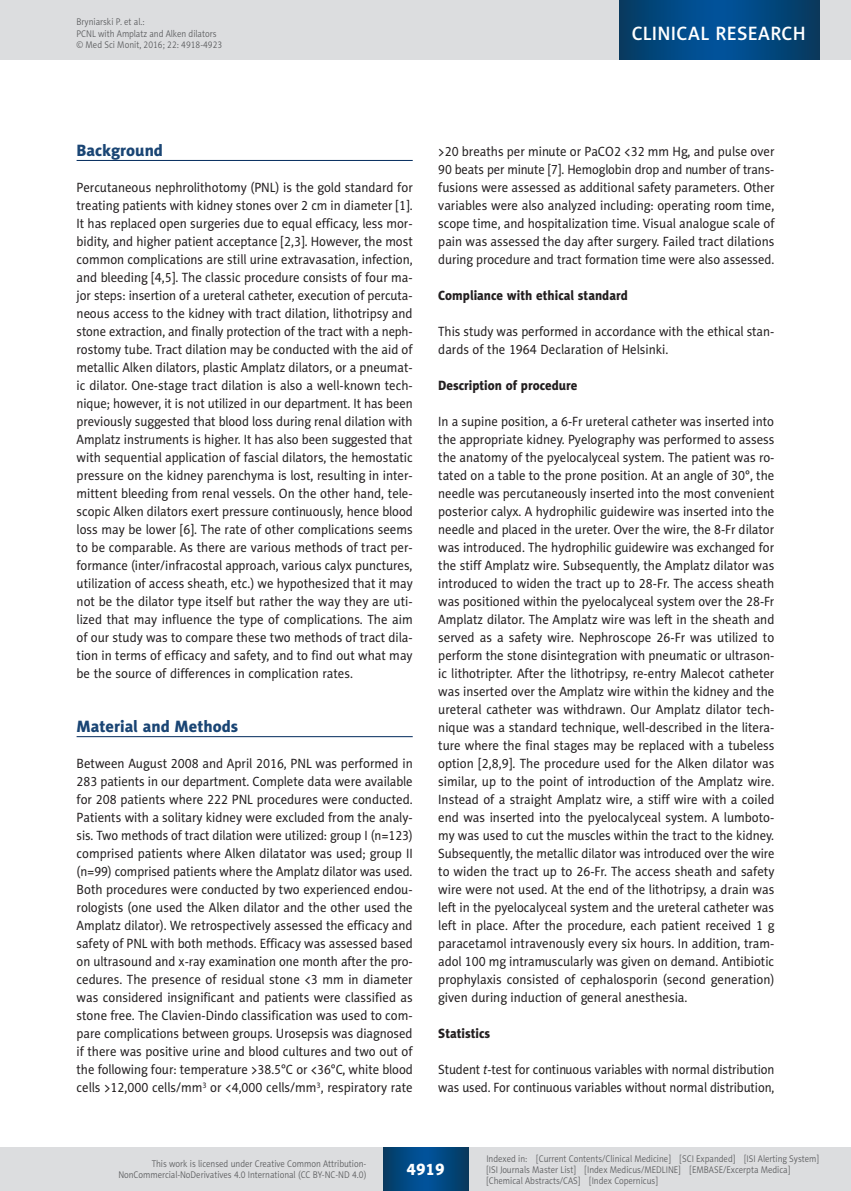
<style>
.page{position:relative;width:851px;height:1191px;background:#fff}
.page>*{position:absolute;margin:0;border:0;box-sizing:border-box;transform-origin:0 0}
.t1{font:19.5px "Naomi Sans EFN Medium";letter-spacing:.015em;color:#fff}
.MSM_Headline_1{font:16.5px "Naomi Sans EFN Heavy";color:#1a4574}
.t2{font:16.5px "Naomi Sans EFN Heavy";color:#fff}
.MSM_Body{font:13.5px/18px "Naomi Sans EFN";letter-spacing:-.005em;color:#231f20;text-align:justify;scale:.95 1}
.MSM_Body-2{font:13.5px/18px "Naomi Sans EFN";letter-spacing:-.005em;color:#231f20;scale:.93 1}
.MSM_Body-3{font:13.5px/18px "Naomi Sans EFN";letter-spacing:-.005em;color:#231f20;scale:.94 1}
.MSM_Headline_2{font:13.5px "Naomi Sans EFN Heavy";color:#231f20;scale:.95 1}
.MSM_pagina_zywa{font:9.75px/11.2px "Naomi Sans EFN Light";color:#57585a;scale:.9 1}
.MSM_pagina_sygnatura{font:9.75px "Naomi Sans EFN Light";color:#57585a;scale:.9 1}
.s1{font-style:italic}
</style>
<div class="page">
<hr style="left:77px;top:160px;width:335px;height:1px;background:#00295c">
<hr style="left:77px;top:736px;width:335px;height:1px;background:#00295c">
<div style="left:0;top:1148px;width:850px;height:43px;background:#dcdddf"></div>
<svg style="left:383px;top:1147px;width:85px;height:43px;background:#02477e"></svg>
<div style="left:0;top:0;width:850px;height:60px;background:#dcdddf"></div>
<svg style="left:619px;top:0;width:200px;height:60px;background:#02477e"></svg>
<p class="MSM_pagina_zywa" style="left:77px;top:16px;width:157px">Bryniarski P. et al.:<br>PCNL with Amplatz and Alken dilators</p>
<p class="MSM_pagina_sygnatura" style="left:77px;top:39px;width:163px">© Med Sci Monit, 2016; 22: 4918-4923</p>
<h1 class="t1" style="left:631px;top:22px;width:175px">CLINICAL RESEARCH</h1>
<p class="MSM_Headline_1" style="left:77px;top:140px;width:88px">Background</p>
<p class="MSM_Body" style="left:77px;top:178px;width:355px">Percutaneous nephrolithotomy (PNL) is the gold standard for treating patients with kidney stones over 2 cm in diameter [1].<br>It has replaced open surgeries due to equal efficacy, less mor&shy;bidity, and higher patient acceptance [2,3]. However, the most common complications are still urine extravasation, infection, and bleeding [4,5]. The classic procedure consists of four ma&shy;jor steps: insertion of a ureteral catheter, execution of percuta&shy;neous access to the kidney with tract dilation, lithotripsy and stone extraction, and finally protection of the tract with a neph&shy;rostomy tube. Tract dilation may be conducted with the aid of metallic Alken dilators, plastic Amplatz dilators, or a pneumat&shy;ic dilator. One-stage tract dilation is also a well-known tech&shy;nique; however, it is not utilized in our department. It has been previously suggested that blood loss during renal dilation with Amplatz instruments is higher. It has also been suggested that with sequential application of fascial dilators, the hemostatic pressure on the kidney parenchyma is lost, resulting in inter&shy;mittent bleeding from renal vessels. On the other hand, tele&shy;scopic Alken dilators exert pressure continuously, hence blood loss may be lower [6]. The rate of other complications seems to be comparable. As there are various methods of tract per&shy;formance (inter/infracostal approach, various calyx punctures, utilization of access sheath, etc.) we hypothesized that it may not be the dilator type itself but rather the way they are uti&shy;lized that may influence the type of complications. The aim of our study was to compare these two methods of tract dila&shy;tion in terms of efficacy and safety, and to find out what may be the source of differences in complication rates.</p>
<p class="MSM_Headline_1" style="left:77px;top:716px;width:163px">Material and Methods</p>
<p class="MSM_Body" style="left:77px;top:754px;width:355px">Between August 2008 and April 2016, PNL was performed in 283 patients in our department. Complete data were available for 208 patients where 222 PNL procedures were conducted.<br>Patients with a solitary kidney were excluded from the analy&shy;sis. Two methods of tract dilation were utilized: group I (n=123) comprised patients where Alken dilatator was used; group II (n=99) comprised patients where the Amplatz dilator was used.<br>Both procedures were conducted by two experienced endou&shy;rologists (one used the Alken dilator and the other used the Amplatz dilator). We retrospectively assessed the efficacy and safety of PNL with both methods. Efficacy was assessed based on ultrasound and x-ray examination one month after the pro&shy;cedures. The presence of residual stone &lt;3 mm in diameter was considered insignificant and patients were classified as stone free. The Clavien-Dindo classification was used to com&shy;pare complications between groups. Urosepsis was diagnosed if there was positive urine and blood cultures and two out of the following four: temperature &gt;38.5°C or &lt;36°C, white blood cells &gt;12,000 cells/mm<sup>3</sup> or &lt;4,000 cells/mm<sup>3</sup>, respiratory rate</p>
<p class="MSM_Body" style="left:438px;top:142px;width:355px">&gt;20 breaths per minute or PaCO2 &lt;32 mm Hg, and pulse over 90 beats per minute [7]. Hemoglobin drop and number of trans&shy;fusions were assessed as additional safety parameters. Other variables were also analyzed including: operating room time, scope time, and hospitalization time. Visual analogue scale of pain was assessed the day after surgery. Failed tract dilations during procedure and tract formation time were also assessed.</p>
<p class="MSM_Headline_2" style="left:438px;top:287px;width:201px">Compliance with ethical standard</p>
<p class="MSM_Body-3" style="left:438px;top:322px;width:359px">This study was performed in accordance with the ethical stan&shy;dards of the 1964 Declaration of Helsinki.</p>
<p class="MSM_Headline_2" style="left:438px;top:377px;width:148px">Description of procedure</p>
<p class="MSM_Body" style="left:438px;top:412px;width:355px">In a supine position, a 6-Fr ureteral catheter was inserted into the appropriate kidney. Pyelography was performed to assess the anatomy of the pyelocalyceal system. The patient was ro&shy;tated on a table to the prone position. At an angle of 30°, the needle was percutaneously inserted into the most convenient posterior calyx. A hydrophilic guidewire was inserted into the needle and placed in the ureter. Over the wire, the 8-Fr dilator was introduced. The hydrophilic guidewire was exchanged for the stiff Amplatz wire. Subsequently, the Amplatz dilator was introduced to widen the tract up to 28-Fr. The access sheath was positioned within the pyelocalyceal system over the 28-Fr Amplatz dilator. The Amplatz wire was left in the sheath and served as a safety wire. Nephroscope 26-Fr was utilized to perform the stone disintegration with pneumatic or ultrason&shy;ic lithotripter. After the lithotripsy, re-entry Malecot catheter was inserted over the Amplatz wire within the kidney and the ureteral catheter was withdrawn. Our Amplatz dilator tech&shy;nique was a standard technique, well-described in the litera&shy;ture where the final stages may be replaced with a tubeless option [2,8,9]. The procedure used for the Alken dilator was similar, up to the point of introduction of the Amplatz wire.<br>Instead of a straight Amplatz wire, a stiff wire with a coiled end was inserted into the pyelocalyceal system. A lumboto&shy;my was used to cut the muscles within the tract to the kidney.<br>Subsequently, the metallic dilator was introduced over the wire to widen the tract up to 26-Fr. The access sheath and safety wire were not used. At the end of the lithotripsy, a drain was left in the pyelocalyceal system and the ureteral catheter was left in place. After the procedure, each patient received 1 g paracetamol intravenously every six hours. In addition, tram&shy;adol 100 mg intramuscularly was given on demand. Antibiotic prophylaxis consisted of cephalosporin (second generation) given during induction of general anesthesia.</p>
<p class="MSM_Headline_2" style="left:438px;top:1025px;width:56px">Statistics</p>
<p class="MSM_Body-2" style="left:438px;top:1060px;width:363px">Student <span class="s1">t</span>-test for continuous variables with normal distribution was used. For continuous variables without normal distribution,</p>
<p class="MSM_pagina_zywa" style="left:118px;top:1158px;width:277px;text-align:right">This work is licensed under Creative Common Attribution-<br>NonCommercial-NoDerivatives 4.0 International (CC BY-NC-ND 4.0)</p>
<p class="t2" style="left:406px;top:1159px;width:40px">4919</p>
<p class="MSM_pagina_zywa" style="left:486px;top:1152px;width:371px">Indexed in: [Current Contents/Clinical Medicine] [SCI Expanded] [ISI Alerting System] [ISI Journals Master List] [Index Medicus/MEDLINE] [EMBASE/Excerpta Medica] [Chemical Abstracts/CAS] [Index Copernicus]</p>
</div>
